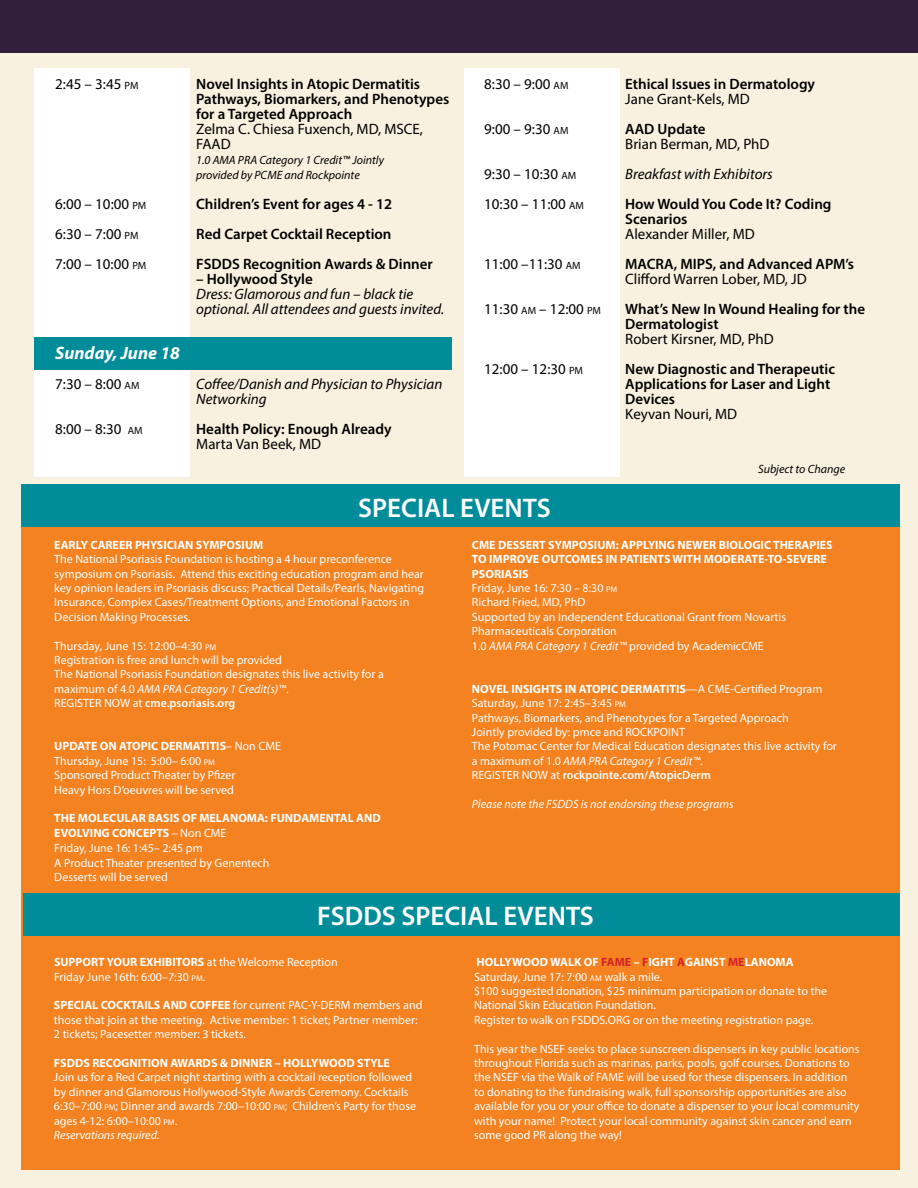
<style>
.page{position:relative;width:918px;height:1188px;background:#fff}
.page>*{position:absolute;margin:0;border:0;box-sizing:border-box;transform-origin:0 0}
.t1{font:600 27px "Myriad Pro";color:#fff}
.t2{font:italic 700 18px "Myriad Pro";color:#fff}
.t3{font:600 15px/15px "Myriad Pro";color:#000}
.t4{font:15px/15px "Myriad Pro";color:#000}
.t5{font:italic 15px/15px "Myriad Pro";color:#000}
.t6{font:12px/14.4px "Myriad Pro";color:#fff}
.t7{font:italic 12px/15px "Myriad Pro";color:#000}
.t8{font:700 12px "Myriad Pro";color:#fff}
.t9{font:italic 12px "Myriad Pro";color:#fff}
.s1{font-size:10.5px}
.s2{font-size:8.4px}
.s3{font-style:italic}
.s4{font-weight:600}
.s5{font-weight:700}
.s6{font-style:inherit}
.s7{font-weight:700;color:#d2232a}
</style>
<div class="page">
<div style="left:0;top:4px;width:918px;height:1184px;background:#f9f1e0"></div>
<div style="left:34px;top:68px;width:156px;height:408px;background:#fff"></div>
<div style="left:465px;top:68px;width:155px;height:408px;background:#fff"></div>
<div style="left:0;top:0;width:918px;height:52px;background:#321f3b"></div>
<div style="left:34px;top:337px;width:417px;height:33px;background:#008c99"></div>
<div style="left:22px;top:501px;width:878px;height:669px;background:#f58220"></div>
<div style="left:22px;top:484px;width:878px;height:43px;background:#008c99"></div>
<div style="left:23px;top:893px;width:877px;height:43px;background:#008c99"></div>
<p class="t4" style="left:55px;top:76px;width:85px">2:45 – 3:45 <span class="s1">PM</span></p>
<p class="t3" style="left:196px;top:76px;width:255px">Novel Insights in Atopic Dermatitis<br>Pathways, Biomarkers, and Phenotypes for a Targeted Approach</p>
<p class="t4" style="left:196px;top:121px;width:228px">Zelma C. Chiesa Fuxench, MD, MSCE,<br>FAAD</p>
<p class="t7" style="left:196px;top:152px;width:189px">1.0 AMA PRA Category 1 Credit™ Jointly provided by PCME and Rockpointe</p>
<p class="t4" style="left:55px;top:196px;width:93px">6:00 – 10:00 <span class="s1">PM</span></p>
<p class="t3" style="left:196px;top:196px;width:198px">Children’s Event for ages 4 - 12</p>
<p class="t4" style="left:55px;top:226px;width:85px">6:30 – 7:00 <span class="s1">PM</span></p>
<p class="t3" style="left:196px;top:226px;width:197px">Red Carpet Cocktail Reception</p>
<p class="t4" style="left:55px;top:256px;width:93px">7:00 – 10:00 <span class="s1">PM</span></p>
<p class="t3" style="left:196px;top:256px;width:238px">FSDDS Recognition Awards &amp; Dinner</p>
<p class="t3" style="left:196px;top:271px;width:118px">– Hollywood Style</p>
<p class="t5" style="left:196px;top:286px;width:249px">Dress: Glamorous and fun – black tie optional. All attendees and guests invited.</p>
<h2 class="t2" style="left:55px;top:341px;width:126px">Sunday, June 18</h2>
<p class="t4" style="left:55px;top:376px;width:86px">7:30 – 8:00 <span class="s1">AM</span></p>
<p class="t5" style="left:196px;top:376px;width:248px">Coffee/Danish and Physician to Physician<br>Networking</p>
<p class="t4" style="left:55px;top:421px;width:89px">8:00 – 8:30 <span class="s1">AM</span></p>
<p class="t3" style="left:196px;top:421px;width:197px">Health Policy: Enough Already</p>
<p class="t4" style="left:196px;top:436px;width:126px">Marta Van Beek, MD</p>
<p class="t4" style="left:484px;top:76px;width:86px">8:30 – 9:00 <span class="s1">AM</span></p>
<p class="t3" style="left:625px;top:76px;width:191px">Ethical Issues in Dermatology</p>
<p class="t4" style="left:625px;top:91px;width:126px">Jane Grant-Kels, MD</p>
<p class="t4" style="left:484px;top:121px;width:86px">9:00 – 9:30 <span class="s1">AM</span></p>
<p class="t3" style="left:625px;top:121px;width:82px">AAD Update</p>
<p class="t4" style="left:625px;top:136px;width:146px">Brian Berman, MD, PhD</p>
<p class="t4" style="left:484px;top:166px;width:93px">9:30 – 10:30 <span class="s1">AM</span></p>
<p class="t5" style="left:625px;top:166px;width:149px">Breakfast with Exhibitors</p>
<p class="t4" style="left:484px;top:196px;width:101px">10:30 – 11:00 <span class="s1">AM</span></p>
<p class="t3" style="left:625px;top:196px;width:208px">How Would You Code It? Coding<br>Scenarios</p>
<p class="t4" style="left:625px;top:226px;width:131px">Alexander Miller, MD</p>
<p class="t4" style="left:484px;top:256px;width:98px">11:00 –11:30 <span class="s1">AM</span></p>
<p class="t3" style="left:625px;top:256px;width:230px">MACRA, MIPS, and Advanced APM’s</p>
<p class="t4" style="left:625px;top:271px;width:183px">Clifford Warren Lober, MD, JD</p>
<p class="t4" style="left:484px;top:301px;width:118px">11:30 <span class="s1">AM</span> – 12:00 <span class="s1">PM</span></p>
<p class="t3" style="left:625px;top:301px;width:241px">What’s New In Wound Healing for the<br>Dermatologist</p>
<p class="t4" style="left:625px;top:331px;width:150px">Robert Kirsner, MD, PhD</p>
<p class="t4" style="left:484px;top:361px;width:100px">12:00 – 12:30 <span class="s1">PM</span></p>
<p class="t3" style="left:625px;top:361px;width:211px">New Diagnostic and Therapeutic<br>Applications for Laser and Light<br>Devices</p>
<p class="t4" style="left:625px;top:406px;width:113px">Keyvan Nouri, MD</p>
<p class="t7" style="left:758px;top:461px;width:89px">Subject to Change</p>
<h1 class="t1" style="left:358px;top:491px;width:194px">SPECIAL EVENTS</h1>
<p class="t8" style="left:54px;top:537px;width:211px">EARLY CAREER PHYSICIAN SYMPOSIUM</p>
<p class="t6" style="left:54px;top:552px;width:371px">The National Psoriasis Foundation is hosting a 4 hour preconference symposium on Psoriasis. Attend this exciting education program and hear key opinion leaders in Psoriasis discuss; Practical Details/Pearls, Navigating Insurance, Complex Cases/Treatment Options, and Emotional Factors in Decision Making Processes.</p>
<p class="t6" style="left:54px;top:638px;width:331px">Thursday, June 15: 12:00–4:30 <span class="s2">PM<br></span>Registration is free and lunch will be provided<br>The National Psoriasis Foundation designates this live activity for a maximum of 4.0 <span class="s3">AMA PRA Category 1 Credit(s)™</span>.<br>REGISTER NOW at <span class="s4">cme.psoriasis.org</span></p>
<p class="t6" style="left:54px;top:739px;width:228px"><span class="s5">UPDATE ON ATOPIC DERMATITIS</span>– Non CME Thursday, June 15: 5:00– 6:00 <span class="s2">PM<br></span>Sponsored Product Theater by Pfizer<br>Heavy Hors D’oeuvres will be served</p>
<p class="t6" style="left:54px;top:811px;width:328px"><span class="s5">THE MOLECULAR BASIS OF MELANOMA: FUNDAMENTAL AND EVOLVING CONCEPTS</span> – Non CME<br>Friday, June 16: 1:45– 2:45 pm<br>A Product Theater presented by Genentech<br>Desserts will be served</p>
<p class="t6" style="left:472px;top:537px;width:362px"><span class="s5">CME DESSERT SYMPOSIUM: APPLYING NEWER BIOLOGIC THERAPIES TO IMPROVE OUTCOMES IN PATIENTS WITH MODERATE-TO-SEVERE PSORIASIS<br></span>Friday, June 16: 7:30 – 8:30 <span class="s2">PM<br></span>Richard Fried, MD, PhD<br>Supported by an Independent Educational Grant from Novartis Pharmaceuticals Corporation<br>1.0 <span class="s3">AMA PRA Category 1 Credit™</span> provided by AcademicCME</p>
<p class="t6" style="left:472px;top:681px;width:366px"><span class="s5">NOVEL INSIGHTS IN ATOPIC DERMATITIS</span>—A CME-Certified Program Saturday, June 17: 2:45–3:45 <span class="s2">PM<br></span>Pathways, Biomarkers, and Phenotypes for a Targeted Approach<br>Jointly provided by: pmce and ROCKPOINT<br>The Potomac Center for Medical Education designates this live activity for a maximum of 1.0 <span class="s3">AMA PRA Category 1 Credit™.<br></span>REGISTER NOW at <span class="s4">rockpointe.com/AtopicDerm</span></p>
<p class="t9" style="left:472px;top:797px;width:263px">Please note the FSDDS is not endorsing these programs</p>
<h1 class="t1" style="left:317px;top:899px;width:278px">FSDDS SPECIAL EVENTS</h1>
<p class="t6" style="left:54px;top:955px;width:285px"><span class="s5">SUPPORT YOUR EXHIBITORS</span> at the Welcome Reception<br>Friday June 16th: 6:00–7:30 <span class="s2">PM</span>.</p>
<p class="t6" style="left:54px;top:998px;width:370px"><span class="s5">SPECIAL COCKTAILS AND COFFEE</span> for current PAC-Y-DERM members and those that join at the meeting. Active member: 1 ticket; Partner member:<br>2 tickets; Pacesetter member: 3 tickets.</p>
<p class="t8" style="left:54px;top:1055px;width:337px">FSDDS RECOGNITION AWARDS &amp; DINNER – HOLLYWOOD STYLE</p>
<p class="t6" style="left:54px;top:1070px;width:364px">Join us for a Red Carpet night starting with a cocktail reception followed by dinner and Glamorous Hollywood-Style Awards Ceremony. Cocktails 6:30–7:00 <span class="s2">PM</span>; Dinner and awards 7:00–10:00 <span class="s2">PM</span>; Children’s Party for those ages 4-12: 6:00–10:00 <span class="s2">PM</span><span class="s6">.<br></span><span class="s3">Reservations required.</span></p>
<p class="t6" style="left:474px;top:955px;width:355px"><span class="s5">HOLLYWOOD WALK OF</span> <span class="s7">FAME</span> <span class="s5">–</span> <span class="s7">F</span><span class="s5">IGHT</span> <span class="s7">A</span><span class="s5">GAINST</span> <span class="s7">ME</span><span class="s5">LANOMA </span>Saturday, June 17: 7:00 <span class="s2">AM</span> walk a mile.<br>$100 suggested donation, $25 minimum participation or donate to the National Skin Education Foundation.<br>Register to walk on FSDDS.ORG or on the meeting registration page.</p>
<p class="t6" style="left:474px;top:1041px;width:387px">This year the NSEF seeks to place sunscreen dispensers in key public locations throughout Florida such as marinas, parks, pools, golf courses. Donations to the NSEF via the Walk of FAME will be used for these dispensers. In addition to donating to the fundraising walk, full sponsorship opportunities are also available for you or your office to donate a dispenser to your local community with your name! Protect your local community against skin cancer and earn some good PR along the way!</p>
</div>
